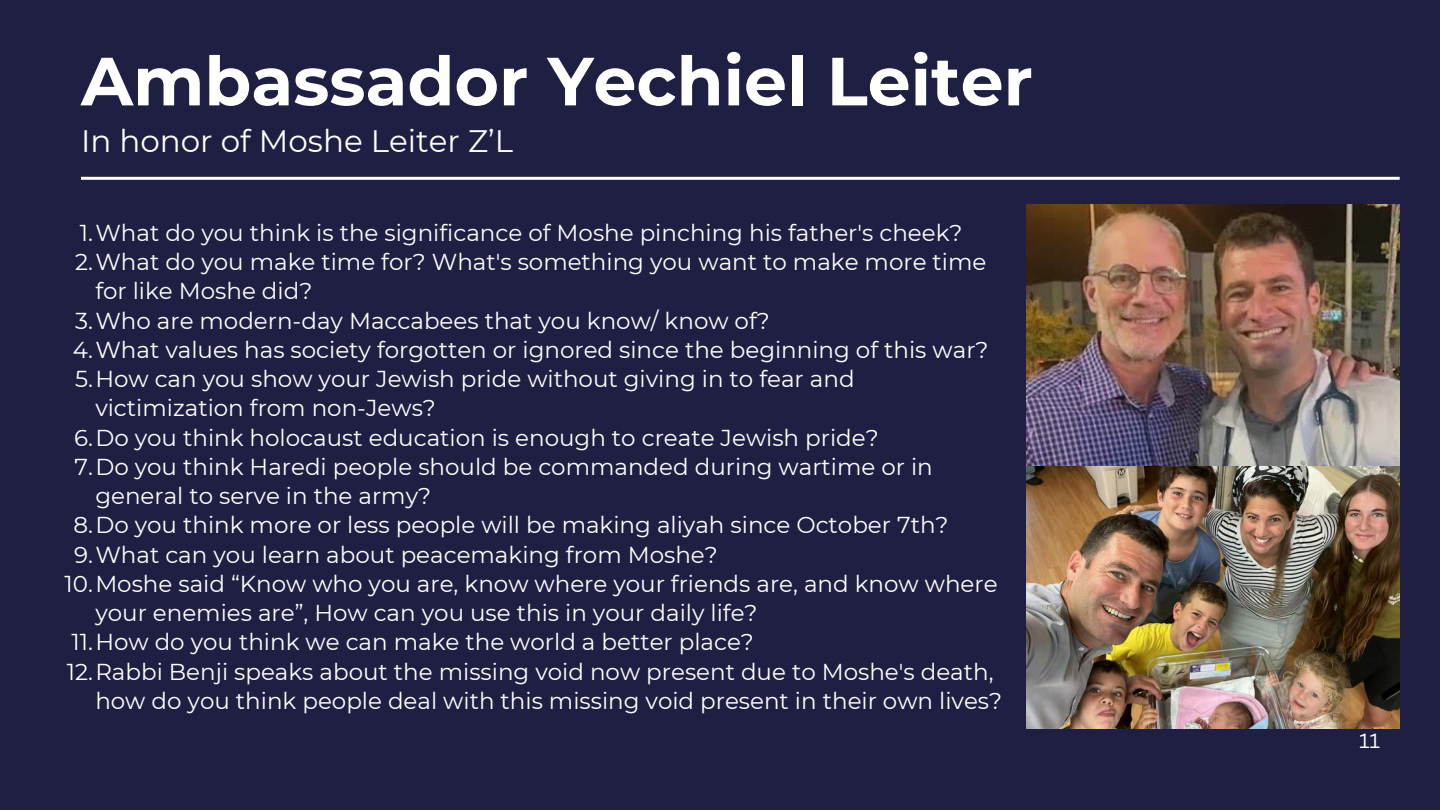
<style>
.page{position:relative;width:1440px;height:810px;background:#1f1f43}
.page>*{position:absolute;margin:0;border:0;box-sizing:border-box;transform-origin:0 0}
.t1{font:700 68px "Montserrat";color:#fff}
.t2{font:31px "Montserrat";color:#fff}
.t3{font:23px/29.2px "Montserrat";color:#fff}
.t4{font:20px "Canva Sans";color:#fff}
</style>
<div class="page">
<hr style="left:81px;top:177px;width:1319px;height:3px;background:#fff">
<img style="left:1026px;top:205px;width:374px;height:524px">
<p class="t1" style="left:81px;top:40px;width:953px">Ambassador Yechiel Leiter</p>
<p class="t2" style="left:81px;top:122px;width:434px">In honor of Moshe Leiter Z’L</p>
<h1 class="t3" style="left:80px;top:218px;width:884px">1.What do you think is the significance of Moshe pinching his father's cheek?</h1>
<h2 class="t3" style="left:95px;top:247px;width:893px;text-indent:-20px">2.What do you make time for? What's something you want to make more time for like Moshe did?</h2>
<p class="t3" style="left:75px;top:306px;width:696px">3.Who are modern-day Maccabees that you know/ know of?</p>
<p class="t3" style="left:73px;top:335px;width:917px">4.What values has society forgotten or ignored since the beginning of this war?</p>
<p class="t3" style="left:95px;top:364px;width:761px;text-indent:-20px">5.How can you show your Jewish pride without giving in to fear and victimization from non-Jews?</p>
<p class="t3" style="left:74px;top:423px;width:806px">6.Do you think holocaust education is enough to create Jewish pride?</p>
<p class="t3" style="left:95px;top:452px;width:839px;text-indent:-21px">7.Do you think Haredi people should be commanded during wartime or in general to serve in the army?</p>
<p class="t3" style="left:74px;top:510px;width:877px">8.Do you think more or less people will be making aliyah since October 7th?</p>
<p class="t3" style="left:74px;top:540px;width:645px">9.What can you learn about peacemaking from Moshe?</p>
<p class="t3" style="left:95px;top:569px;width:904px;text-indent:-31px">10.Moshe said “Know who you are, know where your friends are, and know where your enemies are”, How can you use this in your daily life?</p>
<p class="t3" style="left:72px;top:627px;width:684px">11.How do you think we can make the world a better place?</p>
<p class="t3" style="left:95px;top:657px;width:908px;text-indent:-29px">12.Rabbi Benji speaks about the missing void now present due to Moshe's death, how do you think people deal with this missing void present in their own lives?</p>
<p class="t4" style="left:1359px;top:727px;width:23px">11</p>
</div>
